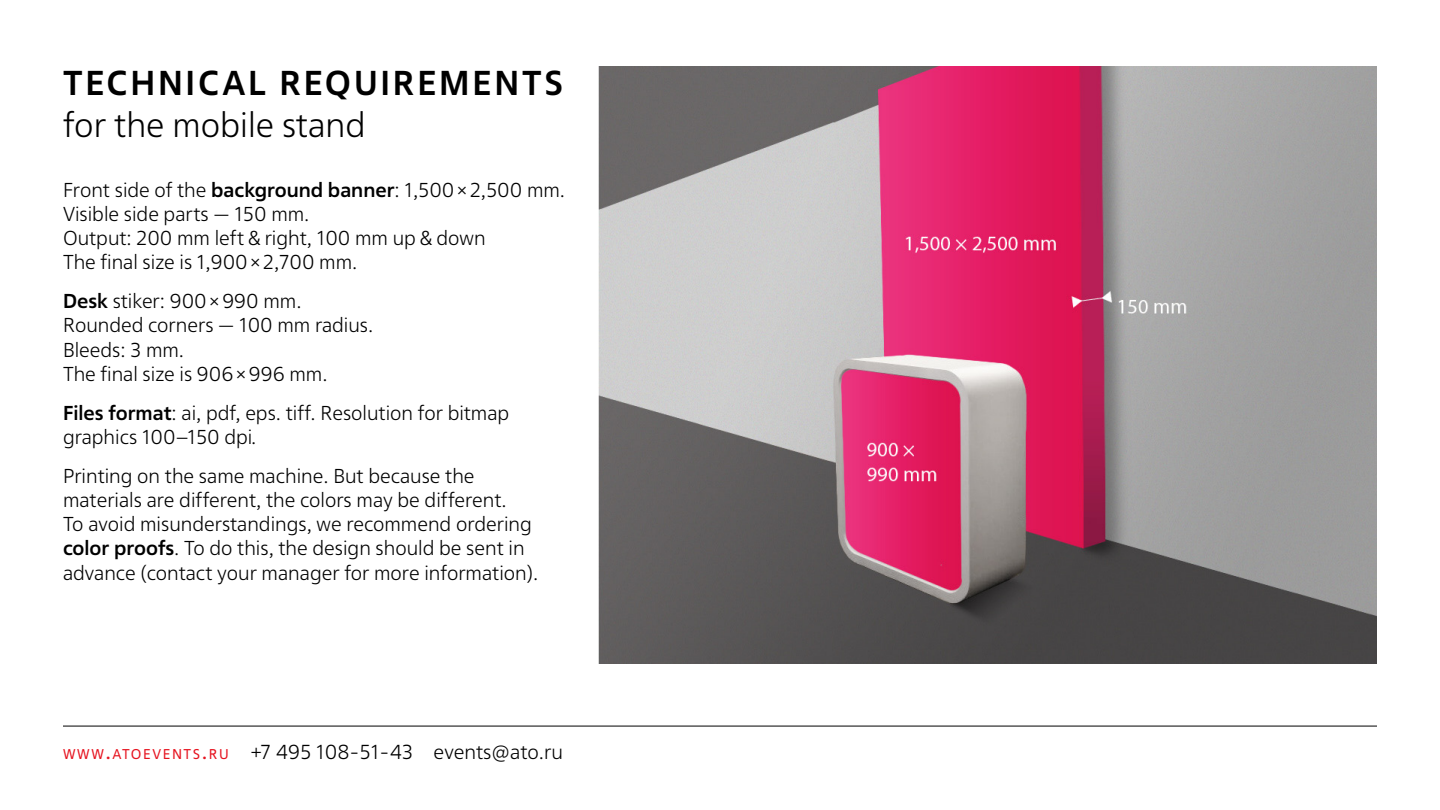
<style>
.page{position:relative;width:1440px;height:810px;background:#fff}
.page>*{position:absolute;margin:0;border:0;box-sizing:border-box;transform-origin:0 0}
.t1{font:500 34.5px/41.4px "Fact";letter-spacing:.08em;color:#000}
.t2{font:300 20.25px "Fact";color:#000}
._05-bodysmall{font:300 20.1px/24.2px "Fact";color:#000}
.s1{font-weight:300}
.s2{font-weight:500}
.s3{font-weight:400;font-size:14.17px;color:#e61420}
.s4{font-weight:400;color:#e61420}
</style>
<div class="page">
<img style="left:598px;top:67px;width:779px;height:596px">
<hr style="left:63px;top:726px;width:1314px;height:1px;background:#000">
<p class="t1" style="left:63px;top:62px;width:501px">TECHNICAL REQUIREMENTS <span class="s1">for the mobile stand</span></p>
<p class="_05-bodysmall" style="left:63px;top:178px;width:504px">Front side of the <span class="s2">background banner</span>: 1,500×2,500 mm.<br>Visible side parts — 150 mm.<br>Output: 200 mm left &amp; right, 100 mm up &amp; down<br>The final size is 1,900×2,700 mm.</p>
<p class="_05-bodysmall" style="left:63px;top:289px;width:312px"><span class="s2">Desk</span> stiker: 900×990 mm.<br>Rounded corners — 100 mm radius.<br>Bleeds: 3 mm.<br>The final size is 906×996 mm.</p>
<p class="_05-bodysmall" style="left:63px;top:401px;width:448px"><span class="s2">Files format</span>: ai, pdf, eps. tiff. Resolution for bitmap graphics 100–150 dpi.</p>
<p class="_05-bodysmall" style="left:63px;top:464px;width:477px">Printing on the same machine. But because the materials are different, the colors may be different.<br>To avoid misunderstandings, we recommend ordering <span class="s2">color proofs</span>. To do this, the design should be sent in advance (contact your manager for more information).</p>
<p class="t2" style="left:63px;top:740px;width:502px"><span class="s3">W W W</span><span class="s4">.</span><span class="s3">ATOE VENTS</span><span class="s4">.</span><span class="s3">RU</span> +7 495 108-51-43 events@ato.ru</p>
</div>
